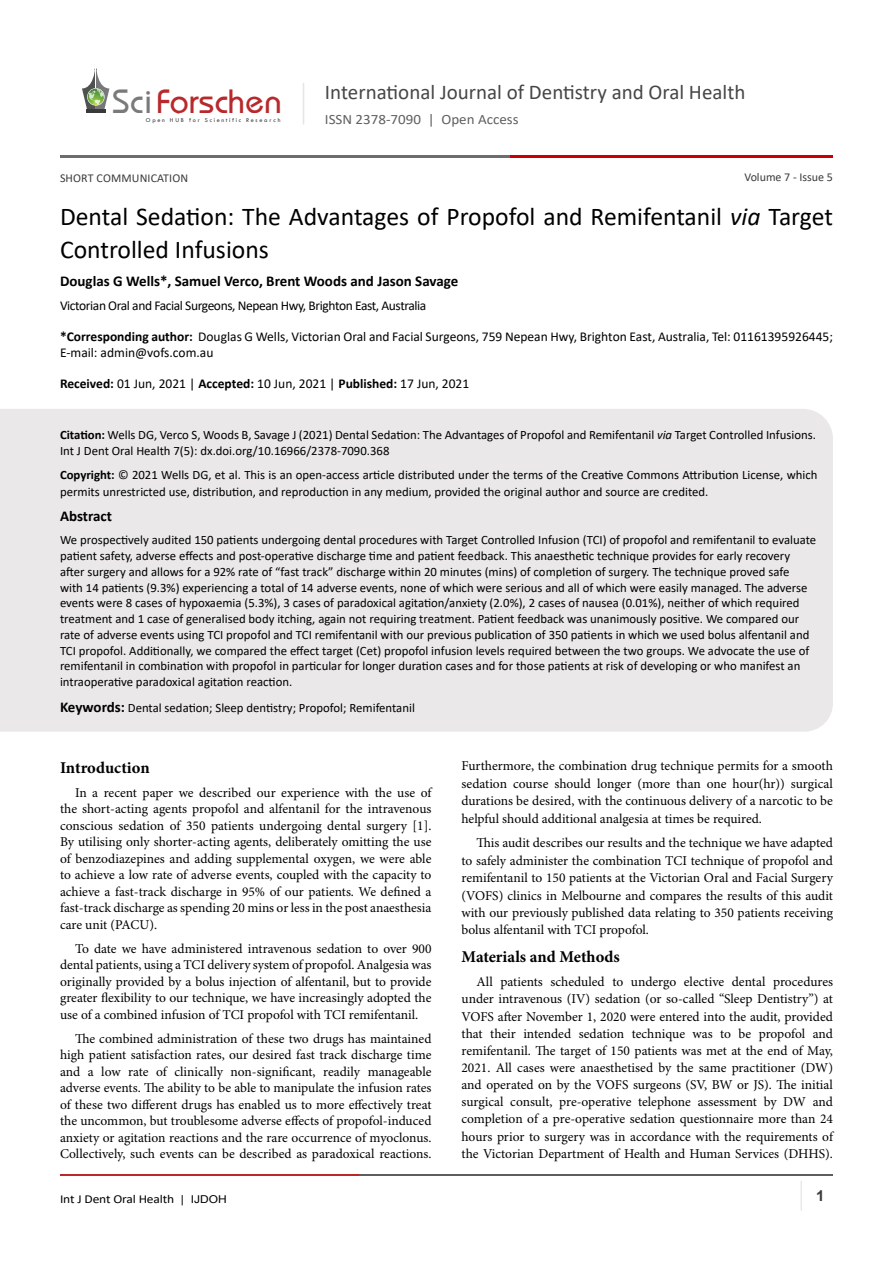
<style>
.page{position:relative;width:893px;height:1263px;background:#fff}
.page>*{position:absolute;margin:0;border:0;box-sizing:border-box;transform-origin:0 0}
.t1{font:35.1px "Opal";color:#b8292c}
.t2{font:25.65px/33px "Calibri";color:#000}
.t3{font:21px "Calibri";color:#474646}
.Heading1{font:700 16.5px "Minion Pro";color:#000}
.t4{font:700 15px "Calibri";color:#000}
.t5{font:700 15px "Arial";color:#3c3a3b}
.t6{font:14.25px "Calibri";color:#605f5f;scale:1.05 1}
.t7{font:13.5px/16.5px "Minion Pro";color:#000;text-align:justify}
.t8{font:13.5px/16.5px "Calibri";color:#000}
.t9{font:13.5px "Calibri";letter-spacing:-.03em;color:#000}
.t10{font:12.75px/15.8px "Calibri";color:#000}
.t11{font:12.15px "Calibri";letter-spacing:-.01em;color:#000;scale:1.11 1}
.t12{font:12px "Calibri";letter-spacing:.01em;color:#3c3a3b}
.t13{font:6.15px "Tw Cen";letter-spacing:.28em;color:#3a3a3a}
.s1{color:#7a7a7b}
.s2{font-style:italic}
.s3{font-weight:700}
.s4{font-weight:700;font-size:15px}
.s5{font-family:"Arial";font-size:10.8px}
</style>
<div class="page">
<hr style="left:86px;top:109px;width:19px;height:4px;background:#3a3a3a">
<svg style="left:82px;top:68px;width:27px;height:41px"></svg>
<hr style="left:303px;top:83px;width:1px;height:41px;background:#e4e5e9">
<hr style="left:800px;top:1181px;width:2px;height:29px;background:#eae8e8">
<hr style="left:60px;top:1174px;width:300px;height:2px;background:#b9282c">
<hr style="left:359px;top:1174px;width:474px;height:2px;background:#5d5e60">
<hr style="left:60px;top:155px;width:535px;height:2px;background:#6e6d6d">
<hr style="left:511px;top:155px;width:322px;height:2px;background:#ca0000">
<div style="left:0;top:409px;width:833px;height:323px;background:#eae8e8"></div>
<h1 class="t1" style="left:113px;top:80px;width:171px"><span class="s1">Sci</span>Forschen</h1>
<p class="t13" style="left:146px;top:116px;width:136px">Open HUB for Scientific Research</p>
<h3 class="t3" style="left:325px;top:77px;width:422px">International Journal of Dentistry and Oral Health</h3>
<p class="t6" style="left:325px;top:110px;width:186px">ISSN 2378-7090 | Open Access</p>
<p class="t12" style="left:744px;top:169px;width:90px">Volume 7 - Issue 5</p>
<p class="t12" style="left:60px;top:170px;width:130px">SHORT COMMUNICATION</p>
<p class="t2" style="left:60px;top:199px;width:774px">Dental Sedation: The Advantages of Propofol and Remifentanil <span class="s2">via</span> Target<br>Controlled Infusions</p>
<p class="t4" style="left:60px;top:270px;width:400px">Douglas G Wells*, Samuel Verco, Brent Woods and Jason Savage</p>
<p class="t9" style="left:60px;top:296px;width:368px">Victorian Oral and Facial Surgeons, Nepean Hwy, Brighton East, Australia</p>
<p class="t8" style="left:60px;top:328px;width:774px"><span class="s3">*Corresponding author:</span> Douglas G Wells, Victorian Oral and Facial Surgeons, 759 Nepean Hwy, Brighton East, Australia, Tel: 01161395926445;<br>E-mail: admin@vofs.com.au</p>
<p class="t8" style="left:60px;top:375px;width:411px"><span class="s3">Received:</span> 01 Jun, 2021 | <span class="s3">Accepted:</span> 10 Jun, 2021 | <span class="s3">Published:</span> 17 Jun, 2021</p>
<p class="t10" style="left:60px;top:426px;width:757px;line-height:16.5px"><span class="s3">Citation:</span> Wells DG, Verco S, Woods B, Savage J (2021) Dental Sedation: The Advantages of Propofol and Remifentanil <span class="s2">via</span> Target Controlled Infusions.<br>Int J Dent Oral Health 7(5): dx.doi.org/10.16966/2378-7090.368</p>
<p class="t10" style="left:60px;top:466px;width:759px;line-height:16.5px"><span class="s3">Copyright:</span> © 2021 Wells DG, et al. This is an open-access article distributed under the terms of the Creative Commons Attribution License, which permits unrestricted use, distribution, and reproduction in any medium, provided the original author and source are credited.</p>
<p class="t4" style="left:60px;top:505px;width:53px">Abstract</p>
<p class="t10" style="left:60px;top:532px;width:758px">We prospectively audited 150 patients undergoing dental procedures with Target Controlled Infusion (TCI) of propofol and remifentanil to evaluate patient safety, adverse effects and post-operative discharge time and patient feedback. This anaesthetic technique provides for early recovery after surgery and allows for a 92% rate of “fast track” discharge within 20 minutes (mins) of completion of surgery. The technique proved safe<br>with 14 patients (9.3%) experiencing a total of 14 adverse events, none of which were serious and all of which were easily managed. The adverse events were 8 cases of hypoxaemia (5.3%), 3 cases of paradoxical agitation/anxiety (2.0%), 2 cases of nausea (0.01%), neither of which required treatment and 1 case of generalised body itching, again not requiring treatment. Patient feedback was unanimously positive. We compared our rate of adverse events using TCI propofol and TCI remifentanil with our previous publication of 350 patients in which we used bolus alfentanil and TCI propofol. Additionally, we compared the effect target (Cet) propofol infusion levels required between the two groups. We advocate the use of remifentanil in combination with propofol in particular for longer duration cases and for those patients at risk of developing or who manifest an intraoperative paradoxical agitation reaction.</p>
<p class="t10" style="left:60px;top:699px;width:356px"><span class="s4">Keywords:</span> Dental sedation; Sleep dentistry; Propofol; Remifentanil</p>
<p class="Heading1" style="left:60px;top:756px;width:91px">Introduction</p>
<p class="t7" style="left:60px;top:784px;width:373px;text-indent:15px">In a recent paper we described our experience with the use of the short-acting agents propofol and alfentanil for the intravenous conscious sedation of 350 patients undergoing dental surgery [1].<br>By utilising only shorter-acting agents, deliberately omitting the use of benzodiazepines and adding supplemental oxygen, we were able to achieve a low rate of adverse events, coupled with the capacity to achieve a fast-track discharge in 95% of our patients. We defined a fast-track discharge as spending 20 mins or less in the post anaesthesia care unit (PACU).</p>
<p class="t7" style="left:60px;top:940px;width:373px;text-indent:15px">To date we have administered intravenous sedation to over 900 dental patients, using a TCI delivery system of propofol. Analgesia was originally provided by a bolus injection of alfentanil, but to provide greater flexibility to our technique, we have increasingly adopted the use of a combined infusion of TCI propofol with TCI remifentanil.</p>
<p class="t7" style="left:60px;top:1030px;width:373px;text-indent:15px">The combined administration of these two drugs has maintained high patient satisfaction rates, our desired fast track discharge time and a low rate of clinically non-significant, readily manageable adverse events. The ability to be able to manipulate the infusion rates of these two different drugs has enabled us to more effectively treat the uncommon, but troublesome adverse effects of propofol-induced anxiety or agitation reactions and the rare occurrence of myoclonus.<br>Collectively, such events can be described as paradoxical reactions.</p>
<p class="t7" style="left:461px;top:758px;width:373px;line-height:17.4px">Furthermore, the combination drug technique permits for a smooth sedation course should longer (more than one hour(hr)) surgical durations be desired, with the continuous delivery of a narcotic to be helpful should additional analgesia at times be required.</p>
<p class="t7" style="left:461px;top:835px;width:373px;line-height:17.4px;text-indent:15px">This audit describes our results and the technique we have adapted to safely administer the combination TCI technique of propofol and remifentanil to 150 patients at the Victorian Oral and Facial Surgery (VOFS) clinics in Melbourne and compares the results of this audit with our previously published data relating to 350 patients receiving bolus alfentanil with TCI propofol.</p>
<p class="Heading1" style="left:461px;top:945px;width:160px">Materials and Methods</p>
<p class="t7" style="left:461px;top:974px;width:373px;line-height:17.1px;text-indent:15px">All patients scheduled to undergo elective dental procedures under intravenous (IV) sedation (or so-called “Sleep Dentistry”) at VOFS after November 1, 2020 were entered into the audit, provided that their intended sedation technique was to be propofol and remifentanil. The target of 150 patients was met at the end of May, 2021. All cases were anaesthetised by the same practitioner (DW) and operated on by the VOFS surgeons (SV, BW or JS). The initial surgical consult, pre-operative telephone assessment by DW and completion of a pre-operative sedation questionnaire more than 24 hours prior to surgery was in accordance with the requirements of the Victorian Department of Health and Human Services (DHHS).</p>
<p class="t11" style="left:60px;top:1190px;width:152px">Int J Dent Oral Health <span class="s5">| IJDOH</span></p>
<p class="t5" style="left:816px;top:1185px;width:10px">1</p>
</div>
